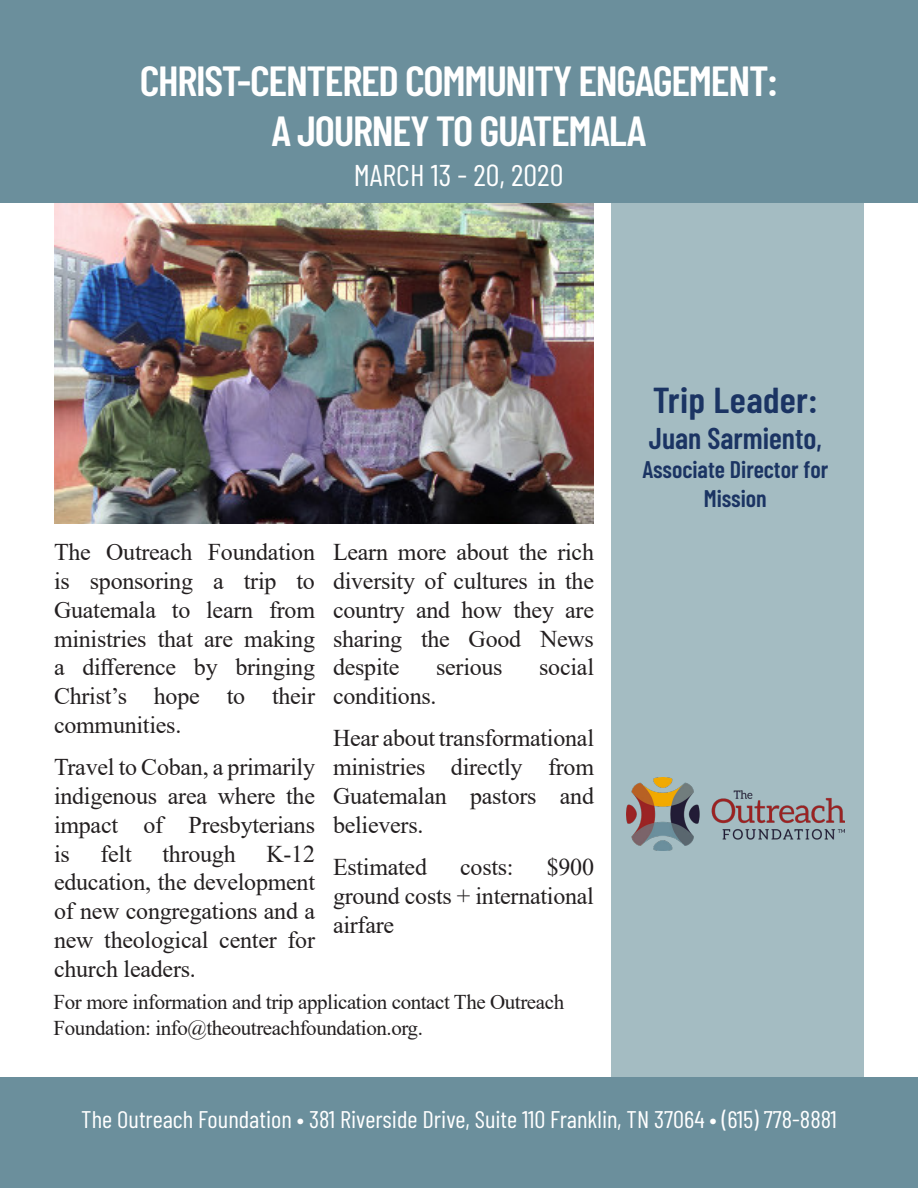
<style>
.page{position:relative;width:918px;height:1188px;background:#fff}
.page>*{position:absolute;margin:0;border:0;box-sizing:border-box;transform-origin:0 0}
.t1{font:600 42px "Barlow Condensed";letter-spacing:-.03em;color:#fff}
.t2{font:600 36px "Barlow Condensed";letter-spacing:.005em;color:#1b3463;scale:1.05 1}
.t3{font:30px "Barlow Condensed";color:#fff}
.t4{font:600 30px "Barlow Condensed";color:#1b3463}
.t5{font:24px/28.8px "Times New Roman";letter-spacing:-.01em;color:#231f20;text-align:justify}
.t6{font:24px "Barlow Condensed";color:#fff}
.t7{font:600 24px/28.8px "Barlow Condensed";color:#1b3463;text-align:center}
.t8{font:21px/25.2px "Times New Roman";letter-spacing:-.02em;color:#231f20}
.s1{font-size:27px}
</style>
<div class="page">
<div style="left:0;top:1077px;width:918px;height:111px;background:#6b8f9c"></div>
<div style="left:611px;top:202px;width:253px;height:875px;background:#a4bcc2"></div>
<div style="left:0;top:0;width:918px;height:202px;background:#6b8f9c"></div>
<img style="left:54px;top:203px;width:540px;height:321px">
<img style="left:626px;top:777px;width:218px;height:73px">
<p class="t1" style="left:140px;top:51px;width:640px">CHRIST-CENTERED COMMUNITY ENGAGEMENT:</p>
<p class="t1" style="left:272px;top:101px;width:376px">A JOURNEY TO GUATEMALA</p>
<p class="t3" style="left:354px;top:153px;width:211px">MARCH 13 - 20, 2020</p>
<p class="t5" style="left:54px;top:537px;width:263px">The Outreach Foundation is sponsoring a trip to Guatemala to learn from ministries that are making a difference by bringing Christ’s hope to their communities.</p>
<p class="t5" style="left:54px;top:752px;width:263px">Travel to Coban, a primarily indigenous area where the impact of Presbyterians is</p>
<p class="t5" style="left:100px;top:838px;width:33px">felt</p>
<p class="t5" style="left:162px;top:838px;width:75px">through</p>
<p class="t5" style="left:54px;top:838px;width:263px;text-indent:212px">K-12 education, the development of new congregations and a new theological center for church leaders.</p>
<p class="t5" style="left:333px;top:537px;width:263px">Learn more about the rich diversity of cultures in the country and how they are sharing the Good News despite</p>
<p class="t5" style="left:436px;top:652px;width:68px">serious</p>
<p class="t5" style="left:539px;top:652px;width:56px">social</p>
<p class="t5" style="left:333px;top:681px;width:105px">conditions.</p>
<p class="t5" style="left:333px;top:723px;width:263px">Hear about transformational ministries directly from Guatemalan pastors and believers.</p>
<p class="t5" style="left:333px;top:852px;width:96px">Estimated</p>
<p class="t5" style="left:460px;top:852px;width:55px">costs:</p>
<p class="t5" style="left:333px;top:852px;width:263px;text-indent:214px">$900 ground costs + international airfare</p>
<p class="t8" style="left:54px;top:989px;width:512px">For more information and trip application contact The Outreach<br>Foundation: info@theoutreachfoundation.org.</p>
<p class="t2" style="left:653px;top:374px;width:159px">Trip Leader:</p>
<p class="t4" style="left:649px;top:417px;width:175px">Juan Sarmiento<span class="s1">,</span></p>
<p class="t7" style="left:642px;top:453px;width:187px">Associate Director for<br>Mission</p>
<p class="t6" style="left:81px;top:1102px;width:757px">The Outreach Foundation • 381 Riverside Drive, Suite 110 Franklin, TN 37064 • (615) 778-8881</p>
</div>
